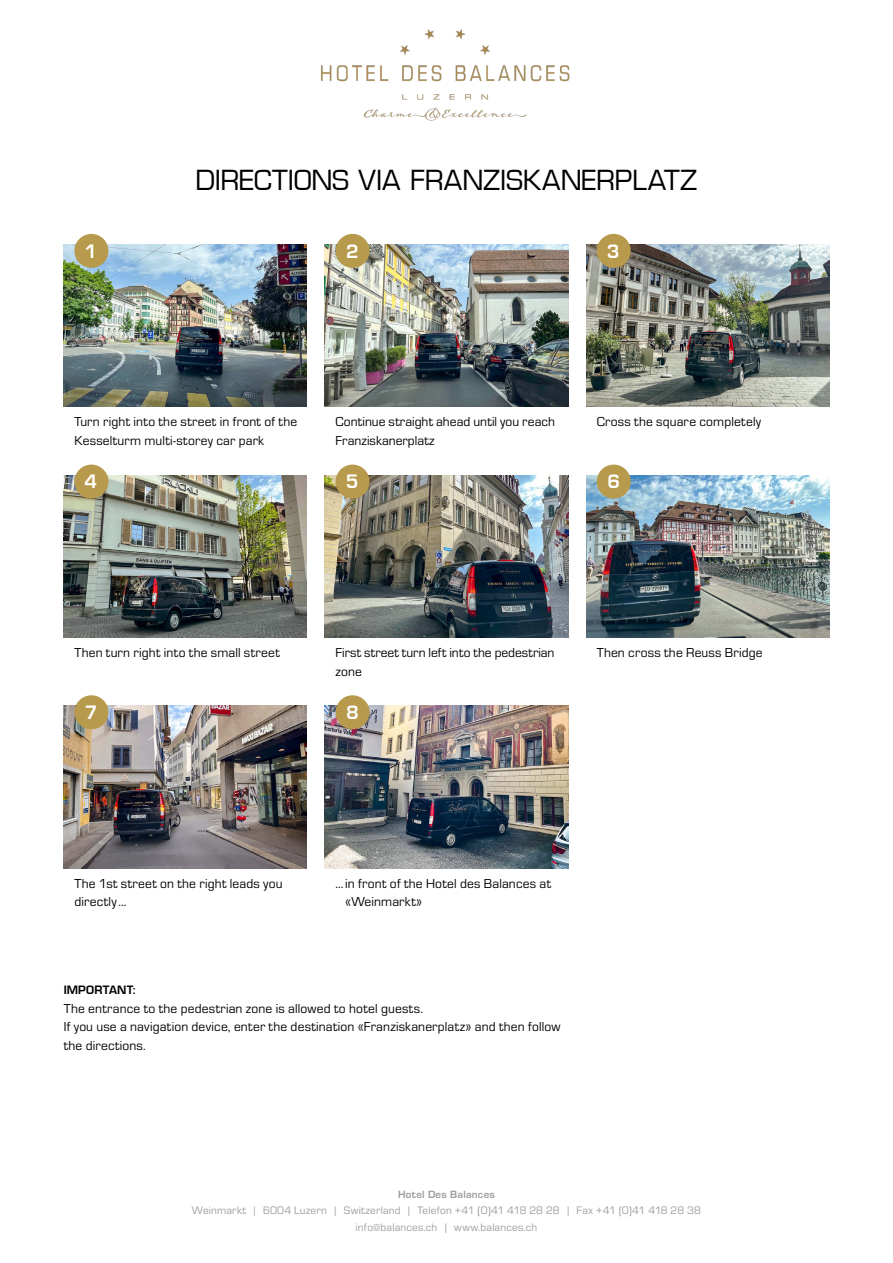
<style>
.page{position:relative;width:893px;height:1263px;background:#fff}
.page>*{position:absolute;margin:0;border:0;box-sizing:border-box;transform-origin:0 0}
.t1{font:27px "Eurostile";letter-spacing:-.01em;color:#000}
.t2{font:600 18px "Eurostile";color:#fff}
.t3{font:13.5px/18.8px "Eurostile";letter-spacing:.01em;color:#000}
.t4{font:11.25px/16.5px "Eurostile";letter-spacing:.02em;color:#9d9d9c;text-align:center}
.t5{font:600 11.25px "Eurostile";letter-spacing:.015em;color:#000}
.t6{font:600 9.75px "Eurostile";letter-spacing:.025em;color:#9d9d9c}
</style>
<div class="page">
<img style="left:64px;top:244px;width:243px;height:163px">
<img style="left:325px;top:244px;width:243px;height:163px">
<img style="left:586px;top:244px;width:243px;height:163px">
<img style="left:64px;top:475px;width:243px;height:162px">
<img style="left:325px;top:475px;width:243px;height:162px">
<img style="left:586px;top:475px;width:243px;height:162px">
<div style="left:74px;top:234px;width:34px;height:34px;background:#b79a4c;border-radius:50%"></div>
<div style="left:336px;top:234px;width:34px;height:34px;background:#b79a4c;border-radius:50%"></div>
<div style="left:597px;top:234px;width:34px;height:34px;background:#b79a4c;border-radius:50%"></div>
<div style="left:74px;top:465px;width:34px;height:34px;background:#b79a4c;border-radius:50%"></div>
<div style="left:336px;top:465px;width:34px;height:34px;background:#b79a4c;border-radius:50%"></div>
<div style="left:597px;top:465px;width:34px;height:34px;background:#b79a4c;border-radius:50%"></div>
<img style="left:321px;top:29px;width:249px;height:92px">
<img style="left:64px;top:706px;width:243px;height:162px">
<img style="left:325px;top:706px;width:243px;height:162px">
<div style="left:74px;top:695px;width:34px;height:34px;background:#b79a4c;border-radius:50%"></div>
<div style="left:336px;top:695px;width:34px;height:34px;background:#b79a4c;border-radius:50%"></div>
<h1 class="t1" style="left:196px;top:164px;width:503px">DIRECTIONS VIA FRANZISKANERPLATZ</h1>
<h2 class="t2" style="left:84px;top:240px;width:14px">1</h2>
<h2 class="t2" style="left:346px;top:240px;width:14px">2</h2>
<h2 class="t2" style="left:607px;top:240px;width:14px">3</h2>
<p class="t3" style="left:74px;top:412px;width:224px">Turn right into the street in front of the</p>
<p class="t3" style="left:597px;top:412px;width:166px">Cross the square completely</p>
<p class="t3" style="left:74px;top:431px;width:191px">Kesselturm multi-storey car park</p>
<p class="t3" style="left:336px;top:412px;width:221px">Continue straight ahead until you reach<br>Franziskanerplatz</p>
<h2 class="t2" style="left:84px;top:470px;width:14px">4</h2>
<h2 class="t2" style="left:346px;top:470px;width:14px">5</h2>
<h2 class="t2" style="left:607px;top:470px;width:14px">6</h2>
<p class="t3" style="left:74px;top:642px;width:207px">Then turn right into the small street</p>
<p class="t3" style="left:336px;top:642px;width:220px">First street turn left into the pedestrian zone</p>
<p class="t3" style="left:597px;top:642px;width:167px">Then cross the Reuss Bridge</p>
<h2 class="t2" style="left:85px;top:701px;width:14px">7</h2>
<h2 class="t2" style="left:346px;top:701px;width:14px">8</h2>
<p class="t3" style="left:74px;top:873px;width:210px">The 1st street on the right leads you directly…</p>
<p class="t3" style="left:345px;top:873px;width:207px;text-indent:-10px">… in front of the Hotel des Balances at «Weinmarkt»</p>
<p class="t5" style="left:64px;top:982px;width:74px">IMPORTANT:</p>
<p class="t3" style="left:64px;top:998px;width:498px">The entrance to the pedestrian zone is allowed to hotel guests.<br>If you use a navigation device, enter the destination «Franziskanerplatz» and then follow the directions.</p>
<p class="t6" style="left:398px;top:1188px;width:98px">Hotel Des Balances</p>
<p class="t4" style="left:192px;top:1201px;width:511px">Weinmarkt | 6004 Luzern | Switzerland | Telefon +41 (0)41 418 28 28 | Fax +41 (0)41 418 28 38 info@balances.ch | www.balances.ch</p>
</div>
